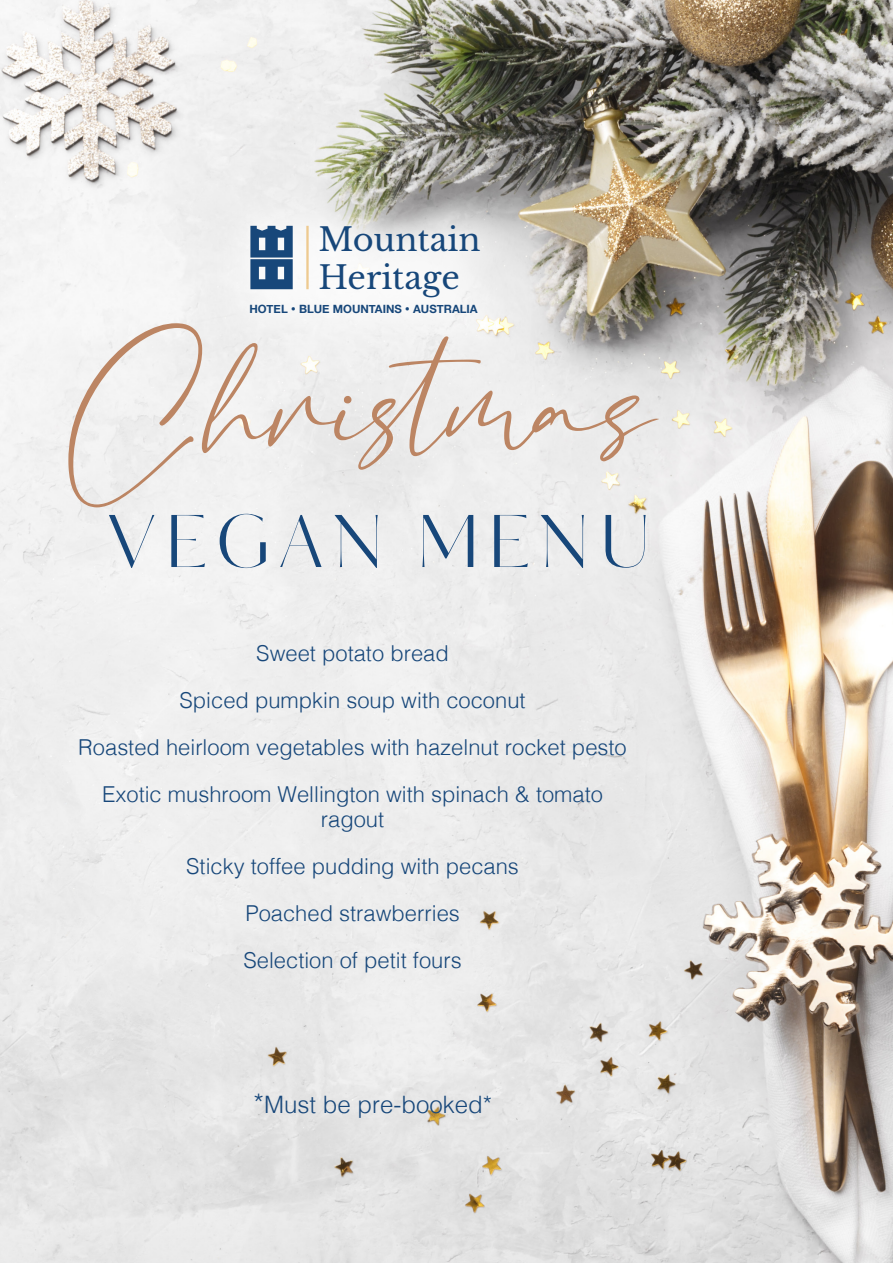
<style>
.page{position:relative;width:893px;height:1263px;background:#fff}
.page>*{position:absolute;margin:0;border:0;box-sizing:border-box;transform-origin:0 0}
.t1{font:147.6px "Bacalisties";letter-spacing:-.02em;color:#bc8563}
.t2{font:72px "Kudryashev Display Extra Contrast Sans";letter-spacing:.11em;color:#17477a}
.t3{font:32.1px/38px "Libre Baskerville";color:#17477a}
.t4{font:300 24px "Helvetica";color:#17477a}
.t5{font:300 21.9px/25.7px "Helvetica";color:#17477a;text-align:center}
.t6{font:700 11.4px "Helvetica Neue";color:#17477a}
.s1{font-size:27px}
</style>
<div class="page">
<img style="left:0;top:0;width:893px;height:1263px">
<div style="left:203px;top:178px;width:322px;height:182px;background:#fff;opacity:.75"></div>
<svg style="left:250px;top:226px;width:43px;height:63px;background:#416891"></svg>
<hr style="left:306px;top:226px;width:3px;height:63px;background:#eeca90">
<p class="t3" style="left:319px;top:221px;width:164px">Mountain<br>Heritage</p>
<p class="t6" style="left:249px;top:300px;width:230px">HOTEL • BLUE MOUNTAINS • AUSTRALIA</p>
<p class="t1" style="left:62px;top:281px;width:596px">Christmas</p>
<p class="t2" style="left:106px;top:492px;width:547px">VEGAN MENU</p>
<p class="t5" style="left:256px;top:639px;width:194px">Sweet potato bread</p>
<p class="t5" style="left:179px;top:686px;width:348px">Spiced pumpkin soup with coconut</p>
<p class="t5" style="left:78px;top:732px;width:550px">Roasted heirloom vegetables with hazelnut rocket pesto</p>
<p class="t5" style="left:102px;top:779px;width:502px">Exotic mushroom Wellington with spinach &amp; tomato ragout</p>
<p class="t5" style="left:186px;top:852px;width:334px">Sticky toffee pudding with pecans</p>
<p class="t5" style="left:245px;top:899px;width:216px">Poached strawberries</p>
<p class="t5" style="left:243px;top:946px;width:220px">Selection of petit fours</p>
<p class="t4" style="left:254px;top:1084px;width:240px"><span class="s1">*</span>Must be pre-booked*</p>
</div>
